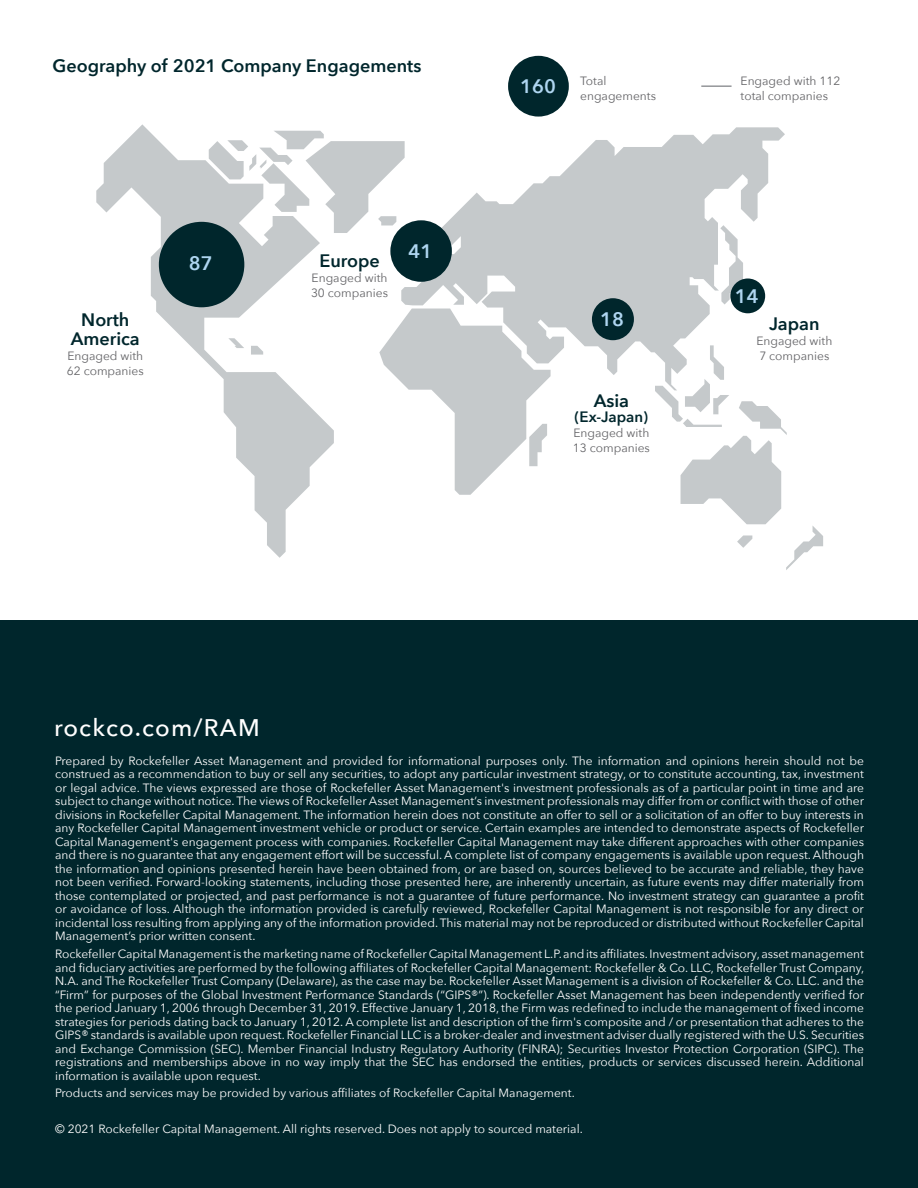
<style>
.page{position:relative;width:918px;height:1188px;background:#fff}
.page>*{position:absolute;margin:0;border:0;box-sizing:border-box;transform-origin:0 0}
.t1{font:500 24px "Avenir Next";letter-spacing:.05em;color:#fff}
.HEADING_4{font:600 19.5px "Avenir Next";color:#afd6f1}
.HEADING_6{font:600 18px/18.6px "Avenir Next";color:#00262c;text-align:center}
.t2{font:600 15px "Avenir Next";color:#00262c}
.t3{font:12px/13.5px "Avenir Next";color:#fff;text-align:justify}
.t4{font:12px/15px "Avenir Next";color:#636366}
</style>
<div class="page">
<div style="left:0;top:620px;width:918px;height:567px;background:#00262c"></div>
<svg style="left:379px;top:323px;width:168px;height:172px"></svg>
<svg style="left:401px;top:127px;width:384px;height:263px;fill:#c5c9cb"></svg>
<svg style="left:720px;top:225px;width:23px;height:80px"></svg>
<svg style="left:655px;top:345px;width:168px;height:225px"></svg>
<svg style="left:96px;top:124px;width:238px;height:434px"></svg>
<svg style="left:209px;top:131px;width:217px;height:138px"></svg>
<div style="left:159px;top:222px;width:85px;height:85px;background:#00262c;border-radius:50%"></div>
<div style="left:390px;top:220px;width:62px;height:62px;background:#00262c;border-radius:50%"></div>
<div style="left:508px;top:56px;width:61px;height:61px;background:#00262c;border-radius:50%"></div>
<div style="left:730px;top:279px;width:35px;height:34px;background:#00262c;border-radius:50%"></div>
<div style="left:592px;top:298px;width:42px;height:42px;background:#00262c;border-radius:50%"></div>
<hr style="left:701px;top:85px;width:31px;height:2px;background:#939598">
<p class="HEADING_6" style="left:53px;top:56px;width:370px">Geography of 2021 Company Engagements</p>
<p class="HEADING_6" style="left:71px;top:310px;width:71px">North<br>America</p>
<p class="t4" style="left:67px;top:348px;width:79px">Engaged with<br>62 companies</p>
<p class="HEADING_4" style="left:189px;top:246px;width:25px">87</p>
<p class="HEADING_6" style="left:319px;top:251px;width:62px">Europe</p>
<p class="t4" style="left:311px;top:270px;width:79px">Engaged with<br>30 companies</p>
<p class="HEADING_4" style="left:408px;top:234px;width:25px">41</p>
<p class="HEADING_4" style="left:520px;top:69px;width:37px">160</p>
<p class="t4" style="left:580px;top:73px;width:77px">Total engagements</p>
<p class="t4" style="left:741px;top:73px;width:101px">Engaged with 112 total companies</p>
<p class="HEADING_4" style="left:600px;top:302px;width:25px">18</p>
<p class="HEADING_6" style="left:594px;top:391px;width:37px">Asia</p>
<p class="t2" style="left:575px;top:404px;width:75px">(Ex-Japan)</p>
<p class="t4" style="left:573px;top:425px;width:79px">Engaged with<br>13 companies</p>
<p class="HEADING_4" style="left:735px;top:279px;width:25px">14</p>
<p class="HEADING_6" style="left:769px;top:314px;width:52px">Japan</p>
<p class="t4" style="left:756px;top:333px;width:77px">Engaged with<br>7 companies</p>
<p class="t1" style="left:54px;top:707px;width:207px">rockco.com/RAM</p>
<p class="t3" style="left:55px;top:753px;width:810px">Prepared by Rockefeller Asset Management and provided for informational purposes only. The information and opinions herein should not be construed as a recommendation to buy or sell any securities, to adopt any particular investment strategy, or to constitute accounting, tax, investment or legal advice. The views expressed are those of Rockefeller Asset Management's investment professionals as of a particular point in time and are subject to change without notice. The views of Rockefeller Asset Management’s investment professionals may differ from or conflict with those of other divisions in Rockefeller Capital Management. The information herein does not constitute an offer to sell or a solicitation of an offer to buy interests in any Rockefeller Capital Management investment vehicle or product or service. Certain examples are intended to demonstrate aspects of Rockefeller Capital Management's engagement process with companies. Rockefeller Capital Management may take different approaches with other companies and there is no guarantee that any engagement effort will be successful. A complete list of company engagements is available upon request. Although the information and opinions presented herein have been obtained from, or are based on, sources believed to be accurate and reliable, they have not been verified. Forward-looking statements, including those presented here, are inherently uncertain, as future events may differ materially from those contemplated or projected, and past performance is not a guarantee of future performance. No investment strategy can guarantee a profit or avoidance of loss. Although the information provided is carefully reviewed, Rockefeller Capital Management is not responsible for any direct or incidental loss resulting from applying any of the information provided. This material may not be reproduced or distributed without Rockefeller Capital Management’s prior written consent.</p>
<p class="t3" style="left:55px;top:947px;width:811px">Rockefeller Capital Management is the marketing name of Rockefeller Capital Management L.P. and its affiliates. Investment advisory, asset management and fiduciary activities are performed by the following affiliates of Rockefeller Capital Management: Rockefeller &amp; Co. LLC, Rockefeller Trust Company, N.A. and The Rockefeller Trust Company (Delaware), as the case may be. Rockefeller Asset Management is a division of Rockefeller &amp; Co. LLC. and the “Firm” for purposes of the Global Investment Performance Standards (“GIPS®”). Rockefeller Asset Management has been independently verified for the period January 1, 2006 through December 31, 2019. Effective January 1, 2018, the Firm was redefined to include the management of fixed income strategies for periods dating back to January 1, 2012. A complete list and description of the firm's composite and / or presentation that adheres to the GIPS® standards is available upon request. Rockefeller Financial LLC is a broker-dealer and investment adviser dually registered with the U.S. Securities and Exchange Commission (SEC). Member Financial Industry Regulatory Authority (FINRA); Securities Investor Protection Corporation (SIPC). The registrations and memberships above in no way imply that the SEC has endorsed the entities, products or services discussed herein. Additional information is available upon request.</p>
<p class="t3" style="left:55px;top:1086px;width:521px">Products and services may be provided by various affiliates of Rockefeller Capital Management.</p>
<p class="t3" style="left:55px;top:1122px;width:529px">© 2021 Rockefeller Capital Management. All rights reserved. Does not apply to sourced material.</p>
</div>
